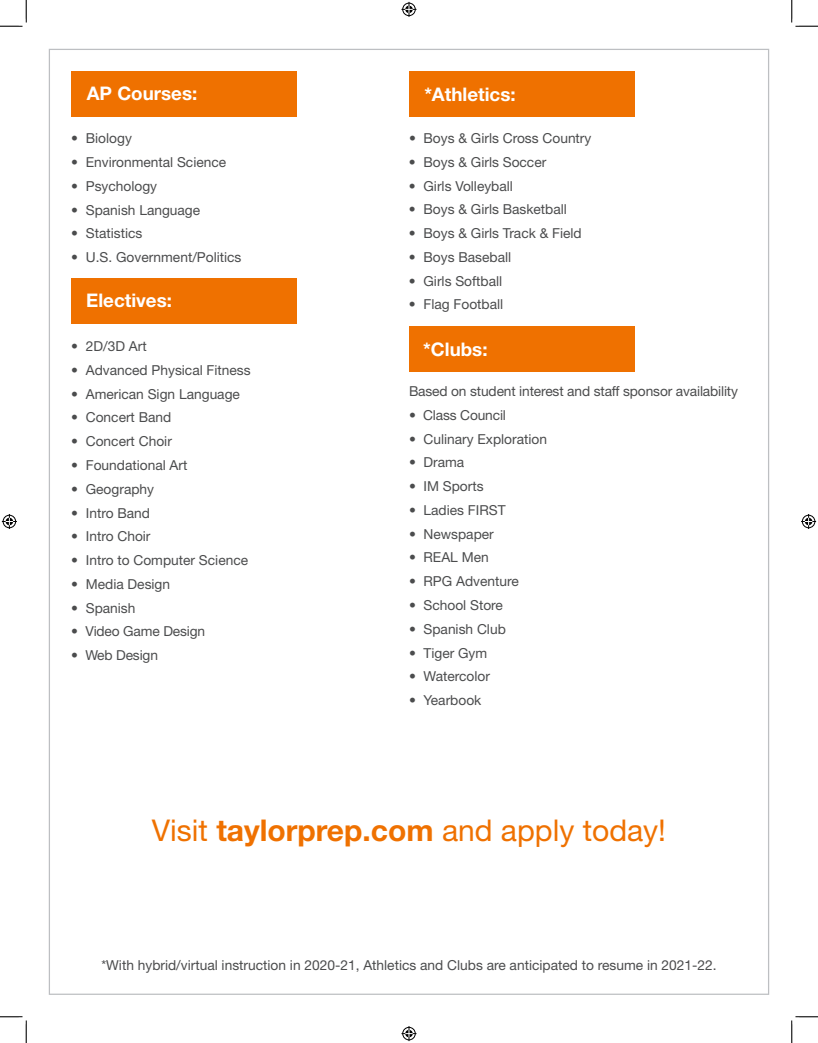
<style>
.page{position:relative;width:818px;height:1043px;background:#fff}
.page>*{position:absolute;margin:0;border:0;box-sizing:border-box;transform-origin:0 0}
.t1{font:30px "Helvetica Neue LT Std";color:#ef7100}
.t2{font:700 18.75px "Helvetica Neue LT Std";color:#fff}
.t3{font:13.75px "Helvetica Neue LT Std";color:#4b4c4d}
.s1{font-weight:700}
</style>
<div class="page">
<div style="left:71px;top:71px;width:225px;height:45px;background:#ef7100"></div>
<div style="left:409px;top:71px;width:225px;height:45px;background:#ef7100"></div>
<div style="left:409px;top:326px;width:225px;height:45px;background:#ef7100"></div>
<div style="left:71px;top:279px;width:225px;height:45px;background:#ef7100"></div>
<svg style="left:0;top:0;width:27px;height:27px"></svg>
<svg style="left:0;top:1016px;width:27px;height:26px"></svg>
<svg style="left:791px;top:0;width:27px;height:27px"></svg>
<svg style="left:791px;top:1016px;width:27px;height:26px"></svg>
<svg style="left:401px;top:2px;width:15px;height:15px"></svg>
<svg style="left:401px;top:1026px;width:15px;height:15px"></svg>
<svg style="left:2px;top:514px;width:15px;height:15px"></svg>
<svg style="left:801px;top:514px;width:15px;height:15px"></svg>
<p class="t2" style="left:87px;top:82px;width:112px">AP Courses:</p>
<p class="t3" style="left:71px;top:130px;width:62px"><span class="s1">•</span> Biology</p>
<p class="t3" style="left:71px;top:154px;width:156px"><span class="s1">•</span> Environmental Science</p>
<p class="t3" style="left:71px;top:178px;width:87px"><span class="s1">•</span> Psychology</p>
<p class="t3" style="left:71px;top:202px;width:130px"><span class="s1">•</span> Spanish Language</p>
<p class="t3" style="left:71px;top:225px;width:73px">• Statistics</p>
<p class="t3" style="left:71px;top:249px;width:172px"><span class="s1">•</span> U.S. Government/Politics</p>
<p class="t2" style="left:86px;top:288px;width:87px">Electives:</p>
<p class="t3" style="left:71px;top:338px;width:77px">• 2D/3D Art</p>
<p class="t3" style="left:71px;top:362px;width:181px">• Advanced Physical Fitness</p>
<p class="t3" style="left:71px;top:385px;width:170px">• American Sign Language</p>
<p class="t3" style="left:71px;top:409px;width:102px">• Concert Band</p>
<p class="t3" style="left:71px;top:433px;width:102px">• Concert Choir</p>
<p class="t3" style="left:71px;top:457px;width:118px">• Foundational Art</p>
<p class="t3" style="left:71px;top:480px;width:84px">• Geography</p>
<p class="t3" style="left:71px;top:504px;width:80px"><span class="s1">•</span> Intro Band</p>
<p class="t3" style="left:71px;top:528px;width:81px">• Intro Choir</p>
<p class="t3" style="left:71px;top:552px;width:178px">• Intro to Computer Science</p>
<p class="t3" style="left:71px;top:575px;width:100px"><span class="s1">•</span> Media Design</p>
<p class="t3" style="left:71px;top:599px;width:66px">• Spanish</p>
<p class="t3" style="left:71px;top:623px;width:135px">• Video Game Design</p>
<p class="t3" style="left:71px;top:647px;width:88px">• Web Design</p>
<p class="t2" style="left:424px;top:82px;width:93px">*Athletics:</p>
<p class="t3" style="left:409px;top:130px;width:184px"><span class="s1">•</span> Boys &amp; Girls Cross Country</p>
<p class="t3" style="left:409px;top:154px;width:139px"><span class="s1">•</span> Boys &amp; Girls Soccer</p>
<p class="t3" style="left:409px;top:177px;width:105px"><span class="s1">•</span> Girls Volleyball</p>
<p class="t3" style="left:409px;top:201px;width:159px"><span class="s1">•</span> Boys &amp; Girls Basketball</p>
<p class="t3" style="left:409px;top:225px;width:174px"><span class="s1">•</span> Boys &amp; Girls Track &amp; Field</p>
<p class="t3" style="left:409px;top:249px;width:104px"><span class="s1">•</span> Boys Baseball</p>
<p class="t3" style="left:409px;top:272px;width:95px"><span class="s1">•</span> Girls Softball</p>
<p class="t3" style="left:409px;top:296px;width:96px">• Flag Football</p>
<p class="t2" style="left:423px;top:337px;width:66px">*Clubs:</p>
<p class="t3" style="left:409px;top:383px;width:330px">Based on student interest and staff sponsor availability</p>
<p class="t3" style="left:409px;top:407px;width:98px">• Class Council</p>
<p class="t3" style="left:409px;top:430px;width:140px"><span class="s1">•</span> Culinary Exploration</p>
<p class="t3" style="left:409px;top:454px;width:57px"><span class="s1">•</span> Drama</p>
<p class="t3" style="left:409px;top:478px;width:76px">• IM Sports</p>
<p class="t3" style="left:409px;top:502px;width:98px"><span class="s1">•</span> Ladies FIRST</p>
<p class="t3" style="left:409px;top:525px;width:86px">• Newspaper</p>
<p class="t3" style="left:409px;top:549px;width:81px">• REAL Men</p>
<p class="t3" style="left:409px;top:573px;width:111px">• RPG Adventure</p>
<p class="t3" style="left:409px;top:597px;width:95px"><span class="s1">•</span> School Store</p>
<p class="t3" style="left:409px;top:620px;width:98px"><span class="s1">•</span> Spanish Club</p>
<p class="t3" style="left:409px;top:644px;width:80px">• Tiger Gym</p>
<p class="t3" style="left:409px;top:668px;width:82px"><span class="s1">•</span> Watercolor</p>
<p class="t3" style="left:409px;top:692px;width:74px"><span class="s1">•</span> Yearbook</p>
<p class="t1" style="left:152px;top:812px;width:515px">Visit <span class="s1">taylorprep.com</span> and apply today!</p>
<p class="t3" style="left:101px;top:957px;width:616px">*With hybrid/virtual instruction in 2020-21, Athletics and Clubs are anticipated to resume in 2021-22.</p>
</div>
